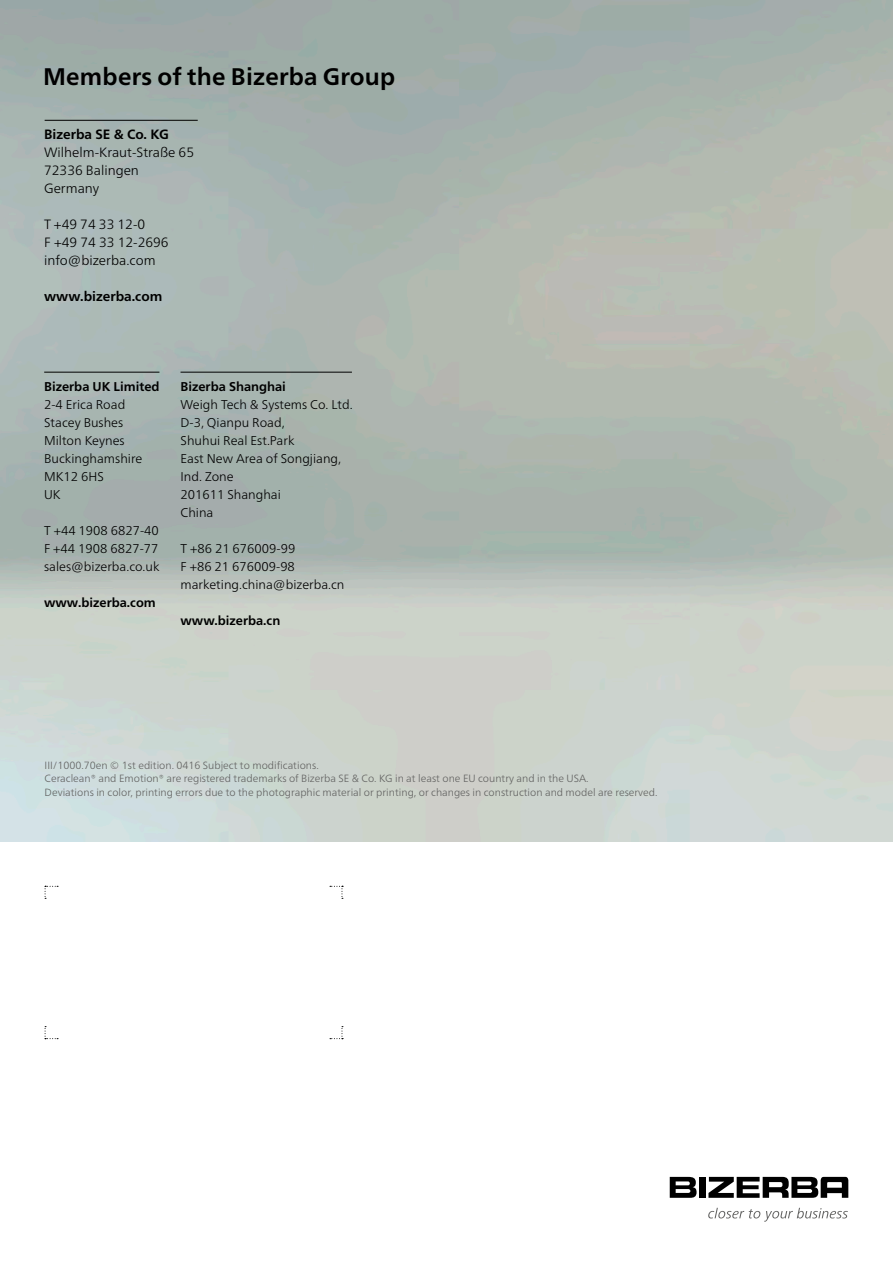
<style>
.page{position:relative;width:893px;height:1263px;background:#fff}
.page>*{position:absolute;margin:0;border:0;box-sizing:border-box;transform-origin:0 0}
.t1{font:700 24px "Neue Frutiger LT Pro";letter-spacing:.01em;color:#000}
.t2{font:300 13.5px/18px "Neue Frutiger LT Pro";color:#000}
.t3{font:700 13.5px "Neue Frutiger LT Pro";color:#000}
.t4{font:300 12.75px/18px "Neue Frutiger LT Pro";color:#000}
.t5{font:700 12.75px "Neue Frutiger LT Pro";color:#000}
.t6{font:300 10.5px/13.5px "Neue Frutiger LT Pro";color:#626261}
</style>
<div class="page">
<svg style="left:45px;top:886px;width:13px;height:13px"></svg>
<svg style="left:330px;top:1026px;width:13px;height:13px"></svg>
<svg style="left:45px;top:1026px;width:13px;height:13px"></svg>
<svg style="left:330px;top:886px;width:13px;height:13px"></svg>
<svg style="left:708px;top:1177px;width:140px;height:21px"></svg>
<div style="left:699px;top:1177px;width:6px;height:21px;background:#000"></div>
<svg style="left:670px;top:1177px;width:27px;height:21px"></svg>
<svg style="left:708px;top:1208px;width:140px;height:14px"></svg>
<hr style="left:45px;top:120px;width:153px;height:1px;background:#000">
<hr style="left:181px;top:372px;width:171px;height:1px;background:#000">
<hr style="left:44px;top:372px;width:115px;height:1px;background:#000">
<h1 class="t1" style="left:43px;top:62px;width:354px">Members of the Bizerba Group</h1>
<p class="t3" style="left:44px;top:126px;width:126px">Bizerba SE &amp; Co. KG</p>
<p class="t2" style="left:44px;top:143px;width:151px">Wilhelm-Kraut-Straße 65<br>72336 Balingen<br>Germany</p>
<p class="t2" style="left:44px;top:215px;width:126px">T +49 74 33 12-0<br>F +49 74 33 12-2696 info@bizerba.com</p>
<p class="t3" style="left:44px;top:288px;width:120px">www.bizerba.com</p>
<p class="t5" style="left:44px;top:379px;width:117px">Bizerba UK Limited</p>
<p class="t4" style="left:44px;top:395px;width:100px">2-4 Erica Road<br>Stacey Bushes<br>Milton Keynes<br>Buckinghamshire<br>MK12 6HS<br>UK</p>
<p class="t4" style="left:44px;top:522px;width:117px;text-align:justify">T +44 1908 6827-40<br>F +44 1908 6827-77 sales@bizerba.co.uk</p>
<p class="t5" style="left:44px;top:595px;width:113px">www.bizerba.com</p>
<p class="t5" style="left:181px;top:379px;width:107px">Bizerba Shanghai</p>
<p class="t4" style="left:181px;top:395px;width:174px">Weigh Tech &amp; Systems Co. Ltd.<br>D-3, Qianpu Road,<br>Shuhui Real Est.Park<br>East New Area of Songjiang,<br>Ind. Zone<br>201611 Shanghai<br>China</p>
<p class="t4" style="left:181px;top:540px;width:165px">T +86 21 676009-99<br>F +86 21 676009-98 marketing.china@bizerba.cn</p>
<p class="t5" style="left:181px;top:613px;width:101px">www.bizerba.cn</p>
<p class="t6" style="left:45px;top:758px;width:614px">III/1000.70en © 1st edition. 0416 Subject to modifications.<br>Ceraclean® and Emotion® are registered trademarks of Bizerba SE &amp; Co. KG in at least one EU country and in the USA.<br>Deviations in color, printing errors due to the photographic material or printing, or changes in construction and model are reserved.</p>
</div>
